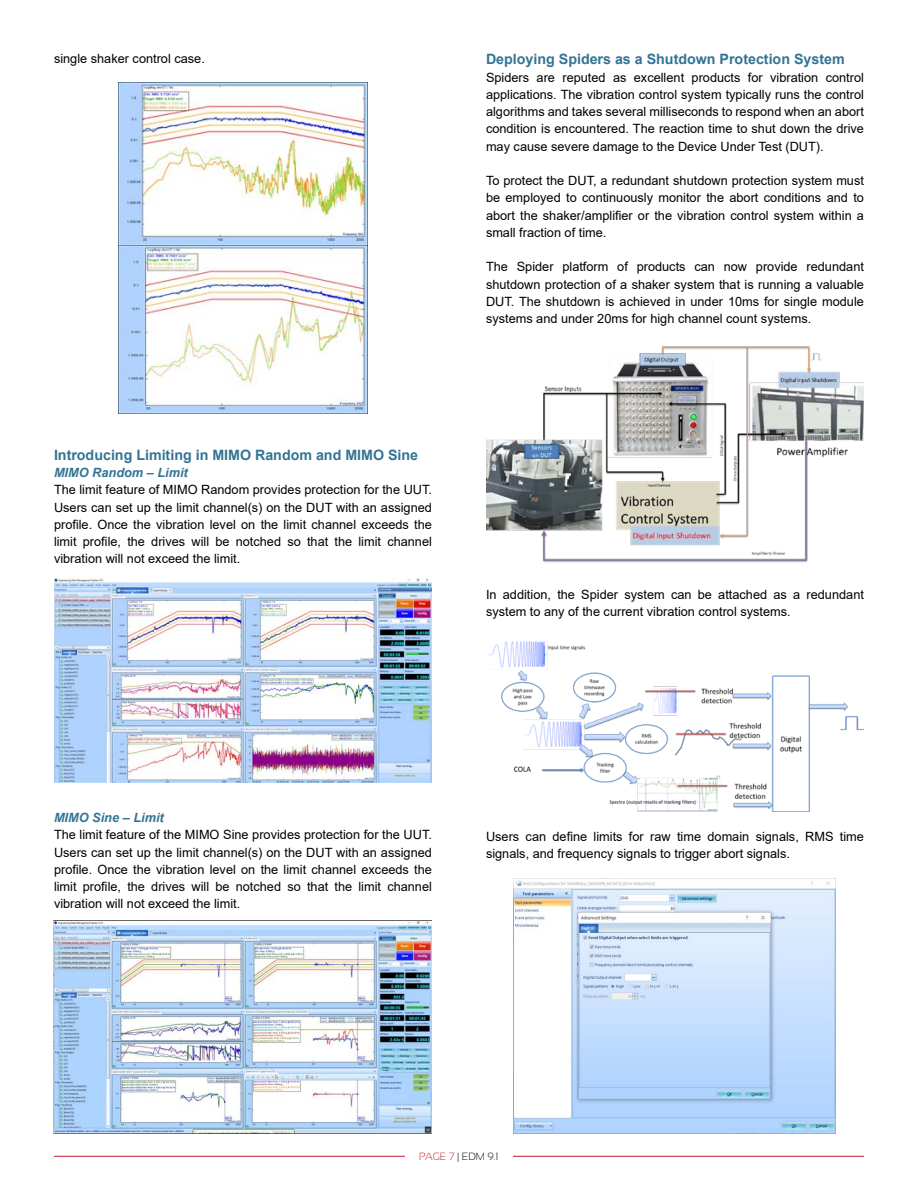
<style>
.page{position:relative;width:918px;height:1188px;background:#fff}
.page>*{position:absolute;margin:0;border:0;box-sizing:border-box;transform-origin:0 0}
.t1{font:700 14.25px "Arial";color:#337494}
.t2{font:12.75px/17.2px "Arial";color:#000;text-align:justify}
.t3{font:italic 700 12.75px "Arial";color:#337494}
.t4{font:300 10.5px "Sansation";color:#000}
.s1{color:#be1e2d}
</style>
<div class="page">
<hr style="left:54px;top:1156px;width:810px;height:1px;background:#be1e2d">
<div style="left:405px;top:1153px;width:108px;height:35px;background:#fff"></div>
<img style="left:118px;top:83px;width:250px;height:331px">
<img style="left:54px;top:579px;width:378px;height:204px">
<img style="left:54px;top:921px;width:377px;height:213px">
<img style="left:486px;top:346px;width:378px;height:217px">
<img style="left:488px;top:641px;width:376px;height:170px">
<img style="left:513px;top:878px;width:323px;height:256px">
<p class="t2" style="left:54px;top:50px;width:152px">single shaker control case.</p>
<p class="t1" style="left:54px;top:445px;width:366px">Introducing Limiting in MIMO Random and MIMO Sine</p>
<p class="t3" style="left:54px;top:464px;width:135px">MIMO Random – Limit</p>
<p class="t2" style="left:54px;top:481px;width:380px">The limit feature of MIMO Random provides protection for the UUT.<br>Users can set up the limit channel(s) on the DUT with an assigned profile. Once the vibration level on the limit channel exceeds the limit profile, the drives will be notched so that the limit channel vibration will not exceed the limit.</p>
<p class="t1" style="left:486px;top:49px;width:360px">Deploying Spiders as a Shutdown Protection System</p>
<p class="t2" style="left:486px;top:68px;width:379px">Spiders are reputed as excellent products for vibration control applications. The vibration control system typically runs the control algorithms and takes several milliseconds to respond when an abort condition is encountered. The reaction time to shut down the drive may cause severe damage to the Device Under Test (DUT).</p>
<p class="t2" style="left:486px;top:172px;width:379px">To protect the DUT, a redundant shutdown protection system must be employed to continuously monitor the abort conditions and to abort the shaker/amplifier or the vibration control system within a small fraction of time.</p>
<p class="t2" style="left:486px;top:258px;width:379px">The Spider platform of products can now provide redundant shutdown protection of a shaker system that is running a valuable DUT. The shutdown is achieved in under 10ms for single module systems and under 20ms for high channel count systems.</p>
<p class="t2" style="left:486px;top:586px;width:379px">In addition, the Spider system can be attached as a redundant system to any of the current vibration control systems.</p>
<p class="t3" style="left:54px;top:809px;width:111px">MIMO Sine – Limit</p>
<p class="t2" style="left:54px;top:826px;width:379px">The limit feature of the MIMO Sine provides protection for the UUT.<br>Users can set up the limit channel(s) on the DUT with an assigned profile. Once the vibration level on the limit channel exceeds the limit profile, the drives will be notched so that the limit channel vibration will not exceed the limit.</p>
<p class="t2" style="left:486px;top:827px;width:379px">Users can define limits for raw time domain signals, RMS time signals, and frequency signals to trigger abort signals.</p>
<p class="t4" style="left:419px;top:1151px;width:81px"><span class="s1">PAGE 7</span> | EDM 9.1</p>
</div>
